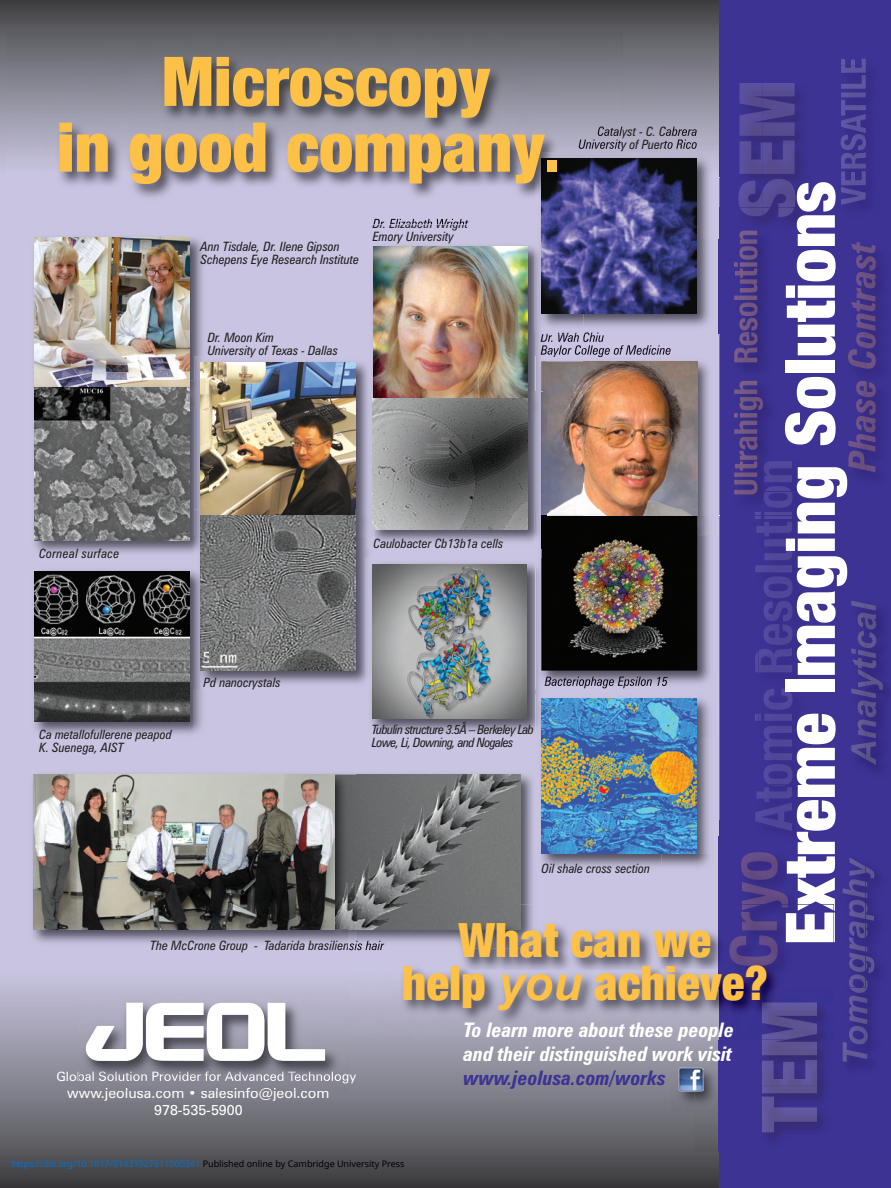
<style>
.page{position:relative;width:891px;height:1188px;background:#fff}
.page>*{position:absolute;margin:0;border:0;box-sizing:border-box;transform-origin:0 0}
.t1{font:900 condensed 68.7px/65.7px "Helvetica Neue";color:#fec147;text-align:center}
.t2{font:900 condensed 68.7px "Helvetica Neue";color:#fff}
.t3{font:58.35px "JEOL";color:#fff}
.t4{font:900 condensed 47.25px "Helvetica Neue";color:#fec147}
.t5{font:italic 700 condensed 19.95px/24px "Zurich BT";color:#fff}
.t6{font:italic 700 condensed 19.95px "Zurich BT";color:#3c3393}
.t7{font:14.25px/17.1px "Zurich BT";color:#fff;text-align:center}
.t8{font:italic condensed 12.9px/12.9px "Zurich BT";color:#231f20}
.t9{font:italic condensed 12.9px/12.9px "Zurich BT";letter-spacing:-.04em;color:#231f20}
.t10{font:italic condensed 12.9px "Zurich BT";letter-spacing:.025em;color:#231f20}
.t11{font:9px "Noto Sans";color:#0172cf}
.s1{font-size:57.15px}
.s2{font-family:"Arial";font-weight:700;font-style:italic;font-stretch:normal}
.s3{color:#000}
</style>
<div class="page">
<div style="left:0;top:0;width:720px;height:175px;background:linear-gradient(to bottom,#454546,#cbc8e2)"></div>
<div style="left:0;top:174px;width:719px;height:797px;background:#c9c4e1"></div>
<img style="left:34px;top:237px;width:169px;height:144px">
<img style="left:35px;top:238px;width:154px;height:143px">
<img style="left:355px;top:407px;width:11px;height:103px">
<img style="left:194px;top:357px;width:172px;height:50px">
<img style="left:200px;top:363px;width:155px;height:154px">
<img style="left:200px;top:537px;width:169px;height:147px">
<img style="left:208px;top:517px;width:147px;height:20px">
<img style="left:366px;top:558px;width:170px;height:174px">
<img style="left:372px;top:564px;width:155px;height:155px">
<img style="left:366px;top:246px;width:174px;height:146px">
<img style="left:373px;top:246px;width:154px;height:146px">
<img style="left:541px;top:851px;width:120px;height:16px">
<img style="left:375px;top:420px;width:160px;height:122px">
<img style="left:366px;top:392px;width:7px;height:118px">
<svg style="left:355px;top:510px;width:20px;height:38px"></svg>
<img style="left:373px;top:392px;width:154px;height:7px">
<img style="left:535px;top:420px;width:1px;height:89px">
<svg style="left:527px;top:392px;width:9px;height:28px"></svg>
<img style="left:373px;top:399px;width:155px;height:130px">
<img style="left:34px;top:381px;width:167px;height:178px">
<img style="left:35px;top:381px;width:154px;height:159px">
<img style="left:201px;top:381px;width:7px;height:129px">
<img style="left:194px;top:510px;width:7px;height:27px">
<svg style="left:201px;top:510px;width:7px;height:6px"></svg>
<img style="left:201px;top:516px;width:7px;height:43px">
<img style="left:356px;top:774px;width:177px;height:130px">
<img style="left:356px;top:775px;width:164px;height:129px">
<img style="left:34px;top:565px;width:175px;height:169px">
<img style="left:35px;top:572px;width:154px;height:150px">
<img style="left:33px;top:774px;width:323px;height:169px">
<img style="left:33px;top:775px;width:323px;height:154px">
<div style="left:0;top:970px;width:720px;height:218px;background:linear-gradient(to bottom,#cdcae4,#414242)"></div>
<img style="left:671px;top:1060px;width:23px;height:51px">
<img style="left:679px;top:1067px;width:15px;height:25px">
<img style="left:79px;top:996px;width:270px;height:95px">
<img style="left:79px;top:1071px;width:254px;height:10px">
<img style="left:106px;top:1088px;width:189px;height:3px">
<div style="left:719px;top:0;width:172px;height:1188px;background:#3c3393"></div>
<img style="left:842px;top:872px;width:38px;height:107px">
<img style="left:865px;top:867px;width:9px;height:112px">
<img style="left:661px;top:851px;width:132px;height:53px">
<img style="left:843px;top:858px;width:22px;height:121px">
<img style="left:741px;top:852px;width:47px;height:52px">
<img style="left:664px;top:66px;width:55px;height:108px">
<img style="left:664px;top:127px;width:33px;height:9px">
<img style="left:664px;top:139px;width:33px;height:10px">
<img style="left:719px;top:83px;width:43px;height:95px">
<img style="left:740px;top:83px;width:22px;height:91px">
<img style="left:536px;top:334px;width:5px;height:21px">
<img style="left:536px;top:355px;width:11px;height:154px">
<img style="left:541px;top:362px;width:42px;height:148px">
<img style="left:546px;top:535px;width:164px;height:154px">
<img style="left:536px;top:558px;width:10px;height:122px">
<img style="left:697px;top:516px;width:13px;height:19px">
<img style="left:547px;top:510px;width:36px;height:6px">
<img style="left:542px;top:516px;width:155px;height:154px">
<img style="left:696px;top:698px;width:13px;height:123px">
<img style="left:546px;top:698px;width:150px;height:1px">
<img style="left:536px;top:693px;width:10px;height:34px">
<img style="left:541px;top:699px;width:155px;height:122px">
<img style="left:541px;top:821px;width:178px;height:30px">
<svg style="left:535px;top:509px;width:12px;height:49px"></svg>
<img style="left:542px;top:516px;width:5px;height:32px">
<img style="left:546px;top:677px;width:122px;height:9px">
<svg style="left:535px;top:680px;width:11px;height:13px"></svg>
<img style="left:546px;top:334px;width:33px;height:8px">
<img style="left:546px;top:345px;width:37px;height:10px">
<svg style="left:541px;top:334px;width:5px;height:21px"></svg>
<img style="left:865px;top:603px;width:24px;height:168px">
<img style="left:755px;top:516px;width:37px;height:315px">
<img style="left:759px;top:672px;width:106px;height:112px">
<img style="left:759px;top:580px;width:33px;height:92px">
<img style="left:865px;top:604px;width:18px;height:161px">
<img style="left:851px;top:601px;width:14px;height:158px">
<img style="left:694px;top:1040px;width:25px;height:112px">
<img style="left:694px;top:1067px;width:9px;height:25px">
<img style="left:762px;top:1086px;width:63px;height:55px">
<img style="left:817px;top:1040px;width:48px;height:46px">
<img style="left:661px;top:980px;width:164px;height:60px">
<img style="left:865px;top:979px;width:3px;height:80px">
<img style="left:843px;top:987px;width:22px;height:75px">
<img style="left:849px;top:979px;width:16px;height:8px">
<img style="left:762px;top:1040px;width:55px;height:92px">
<img style="left:583px;top:334px;width:136px;height:21px">
<img style="left:718px;top:239px;width:1px;height:95px">
<svg style="left:584px;top:332px;width:15px;height:2px"></svg>
<img style="left:719px;top:178px;width:43px;height:29px">
<img style="left:738px;top:180px;width:24px;height:44px">
<img style="left:583px;top:357px;width:126px;height:159px">
<img style="left:587px;top:345px;width:84px;height:10px">
<img style="left:719px;top:334px;width:19px;height:181px">
<img style="left:738px;top:492px;width:54px;height:23px">
<img style="left:738px;top:224px;width:144px;height:268px">
<img style="left:762px;top:224px;width:119px;height:14px">
<img style="left:740px;top:208px;width:22px;height:9px">
<img style="left:764px;top:461px;width:28px;height:30px">
<img style="left:851px;top:242px;width:25px;height:92px">
<img style="left:865px;top:334px;width:11px;height:138px">
<img style="left:848px;top:334px;width:17px;height:136px">
<img style="left:734px;top:262px;width:4px;height:38px">
<img style="left:734px;top:348px;width:4px;height:146px">
<img style="left:738px;top:491px;width:19px;height:3px">
<img style="left:738px;top:231px;width:20px;height:99px">
<img style="left:738px;top:334px;width:25px;height:103px">
<img style="left:762px;top:58px;width:107px;height:166px">
<img style="left:762px;top:83px;width:33px;height:91px">
<img style="left:841px;top:59px;width:25px;height:146px">
<img style="left:349px;top:904px;width:312px;height:136px">
<img style="left:356px;top:905px;width:164px;height:24px">
<img style="left:349px;top:948px;width:33px;height:2px">
<img style="left:356px;top:941px;width:28px;height:7px">
<svg style="left:349px;top:942px;width:7px;height:6px"></svg>
<img style="left:661px;top:904px;width:173px;height:76px">
<svg style="left:730px;top:941px;width:2px;height:19px"></svg>
<img style="left:732px;top:905px;width:56px;height:61px">
<img style="left:762px;top:1002px;width:55px;height:38px">
<img style="left:786px;top:905px;width:48px;height:37px">
<img style="left:623px;top:152px;width:92px;height:22px">
<img style="left:546px;top:313px;width:37px;height:14px">
<img style="left:535px;top:246px;width:11px;height:86px">
<img style="left:696px;top:174px;width:13px;height:4px">
<img style="left:583px;top:178px;width:127px;height:149px">
<img style="left:541px;top:158px;width:155px;height:155px">
<img style="left:6px;top:32px;width:617px;height:193px">
<img style="left:598px;top:126px;width:25px;height:12px">
<img style="left:579px;top:139px;width:44px;height:12px">
<img style="left:374px;top:219px;width:94px;height:5px">
<h1 class="t1" style="left:57px;top:47px;width:504px">Microscopy<br>in good company<span class="s1">.</span></h1>
<p class="t8" style="left:201px;top:240px;width:160px">Ann Tisdale, Dr. Ilene Gipson<br>Schepens Eye Research Institute</p>
<p class="t8" style="left:373px;top:217px;width:97px">Dr. Elizabeth Wright<br>Emory University</p>
<p class="t8" style="left:208px;top:331px;width:132px">Dr. Moon Kim<br>University of Texas - Dallas</p>
<p class="t10" style="left:39px;top:545px;width:82px">Corneal surface</p>
<p class="t8" style="left:39px;top:728px;width:134px">Ca metallofullerene peapod<br>K. Suenega, AIST</p>
<p class="t8" style="left:204px;top:676px;width:79px">Pd nanocrystals</p>
<p class="t8" style="left:374px;top:537px;width:131px">Caulobacter Cb13b1a cells</p>
<p class="t9" style="left:372px;top:723px;width:164px">Tubulin structure 3.5Å – Berkeley Lab<br>Lowe, Li, Downing, and Nogales</p>
<p class="t8" style="left:542px;top:862px;width:110px">Oil shale cross section</p>
<p class="t8" style="left:150px;top:939px;width:235px">The McCrone Group - Tadarida brasiliensis hair</p>
<h2 class="t3" style="left:86px;top:1007px;width:244px">JEOL</h2>
<p class="t7" style="left:67px;top:1085px;width:264px">www.jeolusa.com • salesinfo@jeol.com<br>978-535-5900</p>
<h3 class="t4" style="left:459px;top:912px;width:254px">What can we</h3>
<h3 class="t4" style="left:402px;top:954px;width:368px">help <span class="s2">you</span> achieve?</h3>
<h3 class="t5" style="left:464px;top:1018px;width:270px">To learn more about these people and th eir distinguish e d work visit</h3>
<h3 class="t6" style="left:464px;top:1066px;width:200px">www.je olusa .com/works</h3>
<p class="t11" style="left:12px;top:1157px;width:394px">https://doi.org/10.1017/S1431927611000341 <span class="s3">Published online by Cambridge University Press</span></p>
<h1 class="t2" style="left:768px;top:945px;width:766px;rotate:-90deg">Extreme Imaging Solutions</h1>
</div>
